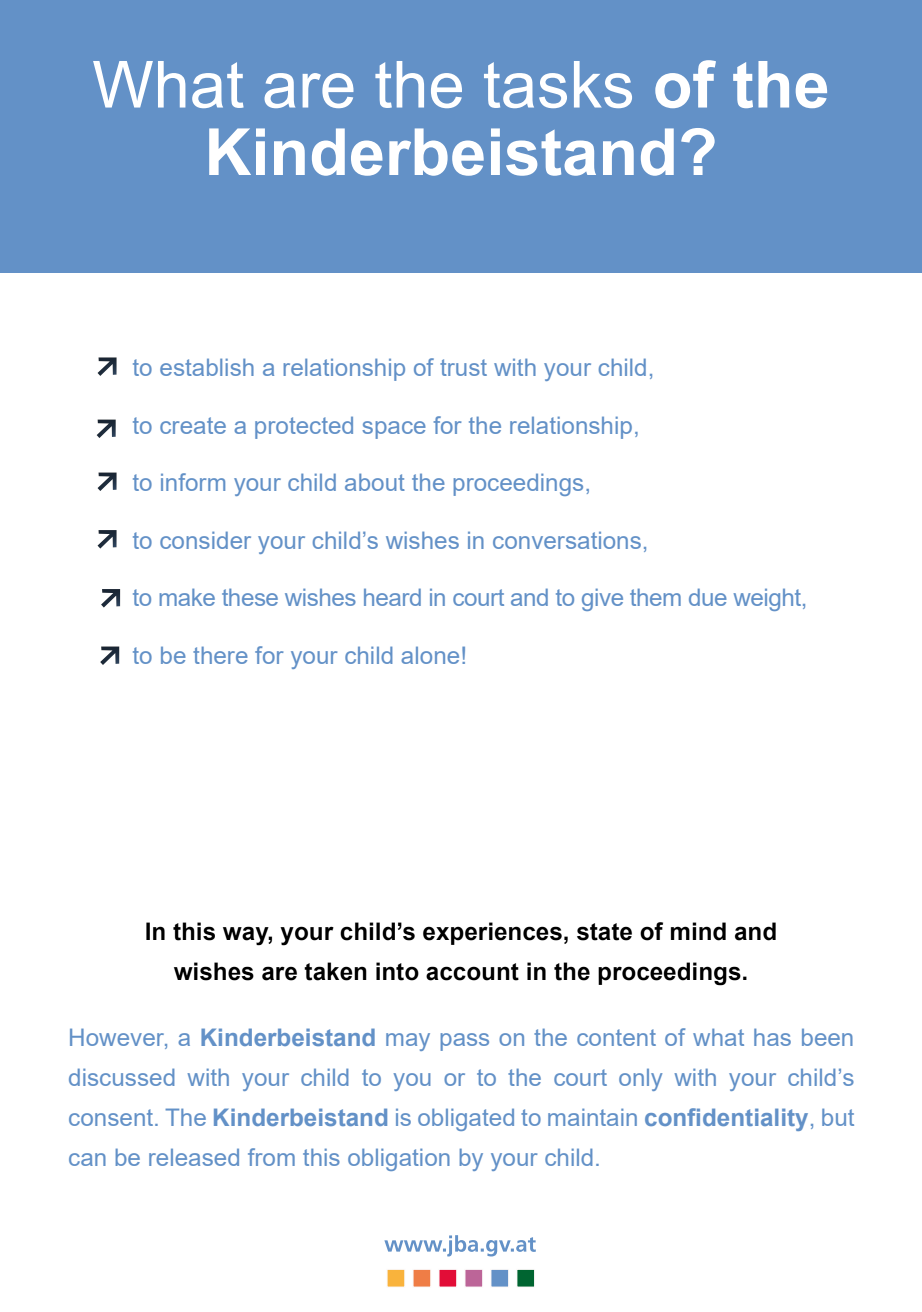
<style>
.page{position:relative;width:922px;height:1312px;background:#fff}
.page>*{position:absolute;margin:0;border:0;box-sizing:border-box;transform-origin:0 0}
.t1{font:700 65px/67.5px "Arial";color:#fff;text-align:center}
.t2{font:24.25px/40px "Arial";color:#6391c7;text-align:justify}
.t3{font:700 24.25px/40px "Arial";color:#000;text-align:center}
.t4{font:24.25px "Arial";letter-spacing:-.02em;color:#6391c7}
.s1{font-weight:400}
.s2{font-weight:700}
</style>
<div class="page">
<div style="left:97px;top:354px;width:23px;height:22px;background:#000;opacity:.75"></div>
<div style="left:97px;top:469px;width:23px;height:22px;background:#000;opacity:.75"></div>
<div style="left:97px;top:526px;width:23px;height:23px;background:#000;opacity:.75"></div>
<div style="left:60px;top:912px;width:800px;height:102px;background:#000;opacity:.75"></div>
<div style="left:0;top:0;width:921px;height:272px;background:#6391c7"></div>
<div style="left:101px;top:585px;width:22px;height:23px;background:#000;opacity:.75"></div>
<div style="left:96px;top:416px;width:23px;height:22px;background:#000;opacity:.75"></div>
<div style="left:100px;top:643px;width:22px;height:22px;background:#000;opacity:.75"></div>
<svg style="left:384px;top:1235px;width:151px;height:21px"></svg>
<div style="left:387px;top:1268px;width:17px;height:18px;background:#f9b33c"></div>
<div style="left:387px;top:1268px;width:18px;height:18px;border:1px solid #faf7f7"></div>
<div style="left:413px;top:1268px;width:17px;height:18px;background:#ef7d46"></div>
<div style="left:412px;top:1268px;width:19px;height:18px;border:1px solid #faf7f7"></div>
<div style="left:439px;top:1268px;width:17px;height:18px;background:#e20d37"></div>
<div style="left:438px;top:1268px;width:19px;height:18px;border:1px solid #faf7f7"></div>
<div style="left:465px;top:1268px;width:17px;height:18px;background:#bc6598"></div>
<div style="left:464px;top:1268px;width:18px;height:18px;border:1px solid #faf7f7"></div>
<div style="left:491px;top:1268px;width:17px;height:18px;background:#6391c7"></div>
<div style="left:490px;top:1268px;width:18px;height:18px;border:1px solid #faf7f7"></div>
<div style="left:516px;top:1268px;width:18px;height:18px;background:#006531"></div>
<div style="left:516px;top:1268px;width:18px;height:18px;border:1px solid #faf7f7"></div>
<h1 class="t1" style="left:92px;top:52px;width:738px"><span class="s1">What are the tasks</span> of the<br>Kinderbeistand?</h1>
<p class="t2" style="left:132px;top:347px;width:523px">to establish a relationship of trust with your child,</p>
<p class="t2" style="left:132px;top:405px;width:508px">to create a protected space for the relationship,</p>
<p class="t2" style="left:132px;top:462px;width:460px">to inform your child about the proceedings,</p>
<p class="t2" style="left:132px;top:520px;width:517px">to consider your child’s wishes in conversations,</p>
<p class="t4" style="left:132px;top:580px;width:676px">to make these wishes heard in court and to give them due weight,</p>
<p class="t2" style="left:132px;top:635px;width:336px">to be there for your child alone!</p>
<p class="t3" style="left:145px;top:911px;width:634px">In this way, your child’s experiences, state of mind and wishes are taken into account in the proceedings.</p>
<p class="t2" style="left:68px;top:1016px;width:787px">However, a <span class="s2">Kinderbeistand</span> may pass on the content of what has been discussed with your child to you or to the court only with your child’s consent. The <span class="s2">Kinderbeistand</span> is obligated to maintain <span class="s2">confidentiality</span>, but can be released from this obligation by your child.</p>
</div>
